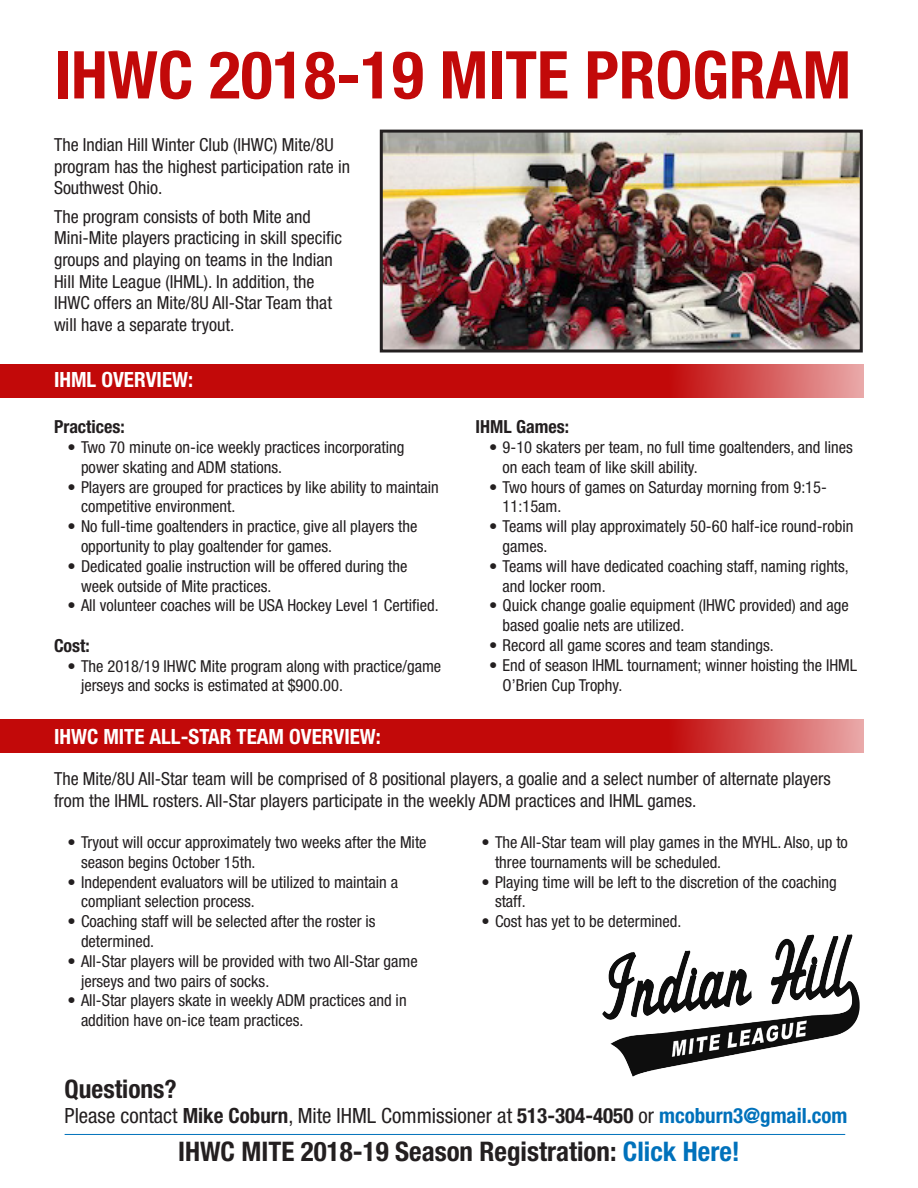
<style>
.page{position:relative;width:918px;height:1188px;background:#fff}
.page>*{position:absolute;margin:0;border:0;box-sizing:border-box;transform-origin:0 0}
.t1{font:700 condensed 66px "Helvetica Neue LT Std";color:#c20909}
.t2{font:700 condensed 27px "Helvetica Neue LT Std";color:#231f20}
.t3{font:700 condensed 25.5px "Helvetica Neue LT Std";color:#231f20}
.t4{font:condensed 21px "Helvetica Neue LT Std";color:#231f20}
.t5{font:700 condensed 21px "Helvetica Neue LT Std";color:#fff}
.t6{font:condensed 18px/21.6px "Helvetica Neue LT Std";color:#231f20}
.t7{font:700 condensed 18px "Helvetica Neue LT Std";color:#231f20}
.t8{font:condensed 16.5px/19.8px "Helvetica Neue LT Std";color:#231f20}
.s1{font-weight:700}
.s2{font-weight:700;color:#0071bb}
.s3{color:#0071bb}
</style>
<div class="page">
<svg style="left:0;top:364px;width:864px;height:34px;fill:#c20909"></svg>
<svg style="left:0;top:720px;width:864px;height:33px;fill:#c20909"></svg>
<img style="left:602px;top:934px;width:258px;height:143px">
<img style="left:384px;top:134px;width:475px;height:214px">
<div style="left:380px;top:130px;width:483px;height:222px;border:3px solid #231f20"></div>
<hr style="left:65px;top:1134px;width:780px;height:1px;background:#0071bb">
<p class="t1" style="left:54px;top:35px;width:799px">IHWC 2018-19 MITE PROGRAM</p>
<p class="t6" style="left:54px;top:134px;width:298px">The Indian Hill Winter Club (IHWC) Mite/8U program has the highest participation rate in<br>Southwest Ohio.</p>
<p class="t6" style="left:54px;top:205px;width:290px">The program consists of both Mite and Mini-Mite players practicing in skill specific groups and playing on teams in the Indian Hill Mite League (IHML). In addition, the IHWC offers an Mite/8U All-Star Team that will have a separate tryout.</p>
<p class="t5" style="left:54px;top:367px;width:141px">IHML OVERVIEW:</p>
<p class="t7" style="left:476px;top:416px;width:95px">IHML Games:</p>
<p class="t8" style="left:503px;top:437px;width:352px;text-indent:-14px">• 9-10 skaters per team, no full time goaltenders, and lines on each team of like skill ability.</p>
<p class="t8" style="left:503px;top:477px;width:326px;text-indent:-14px">• Two hours of games on Saturday morning from 9:15-<br>11:15am.</p>
<p class="t8" style="left:503px;top:516px;width:352px;text-indent:-14px">• Teams will play approximately 50-60 half-ice round-robin games.</p>
<p class="t8" style="left:503px;top:556px;width:348px;text-indent:-14px">• Teams will have dedicated coaching staff, naming rights, and locker room.</p>
<p class="t8" style="left:503px;top:596px;width:348px;text-indent:-14px">• Quick change goalie equipment (IHWC provided) and age based goalie nets are utilized.</p>
<p class="t8" style="left:489px;top:635px;width:286px">• Record all game scores and team standings.</p>
<p class="t8" style="left:503px;top:655px;width:356px;text-indent:-14px">• End of season IHML tournament; winner hoisting the IHML<br>O’Brien Cup Trophy.</p>
<p class="t7" style="left:54px;top:416px;width:72px">Practices:</p>
<p class="t8" style="left:81px;top:437px;width:325px;text-indent:-14px">• Two 70 minute on-ice weekly practices incorporating power skating and ADM stations.</p>
<p class="t8" style="left:81px;top:477px;width:359px;text-indent:-14px">• Players are grouped for practices by like ability to maintain competitive environment.</p>
<p class="t8" style="left:81px;top:516px;width:338px;text-indent:-14px">• No full-time goaltenders in practice, give all players the opportunity to play goaltender for games.</p>
<p class="t8" style="left:81px;top:556px;width:328px;text-indent:-14px">• Dedicated goalie instruction will be offered during the week outside of Mite practices.</p>
<p class="t8" style="left:68px;top:596px;width:373px">• All volunteer coaches will be USA Hockey Level 1 Certified.</p>
<p class="t7" style="left:54px;top:634px;width:37px">Cost:</p>
<p class="t8" style="left:81px;top:656px;width:362px;text-indent:-14px">• The 2018/19 IHWC Mite program along with practice/game jerseys and socks is estimated at $900.00.</p>
<p class="t5" style="left:54px;top:724px;width:328px">IHWC MITE ALL-STAR TEAM OVERVIEW:</p>
<p class="t6" style="left:54px;top:768px;width:778px">The Mite/8U All-Star team will be comprised of 8 positional players, a goalie and a select number of alternate players from the IHML rosters. All-Star players participate in the weekly ADM practices and IHML games.</p>
<p class="t8" style="left:81px;top:832px;width:347px;text-indent:-14px">• Tryout will occur approximately two weeks after the Mite season begins October 15th.</p>
<p class="t8" style="left:81px;top:872px;width:319px;text-indent:-14px">• Independent evaluators will be utilized to maintain a compliant selection process.</p>
<p class="t8" style="left:81px;top:911px;width:296px;text-indent:-14px">• Coaching staff will be selected after the roster is determined.</p>
<p class="t8" style="left:81px;top:951px;width:338px;text-indent:-14px">• All-Star players will be provided with two All-Star game jerseys and two pairs of socks.</p>
<p class="t8" style="left:81px;top:991px;width:327px;text-indent:-14px">• All-Star players skate in weekly ADM practices and in addition have on-ice team practices.</p>
<p class="t8" style="left:495px;top:832px;width:354px;text-indent:-14px">• The All-Star team will play games in the MYHL. Also, up to three tournaments will be scheduled.</p>
<p class="t8" style="left:495px;top:872px;width:343px;text-indent:-14px">• Playing time will be left to the discretion of the coaching staff.</p>
<p class="t8" style="left:482px;top:911px;width:202px">• Cost has yet to be determined.</p>
<p class="t3" style="left:65px;top:1074px;width:114px">Questions?</p>
<p class="t4" style="left:65px;top:1104px;width:784px">Please contact <span class="s1">Mike Coburn</span>, Mite IHML Commissioner at <span class="s1">513-304-4050</span> or <span class="s2">mcoburn3@gmail.com</span></p>
<p class="t2" style="left:178px;top:1135px;width:563px">IHWC MITE 2018-19 Season Registration: <span class="s3">Click Here!</span></p>
</div>
